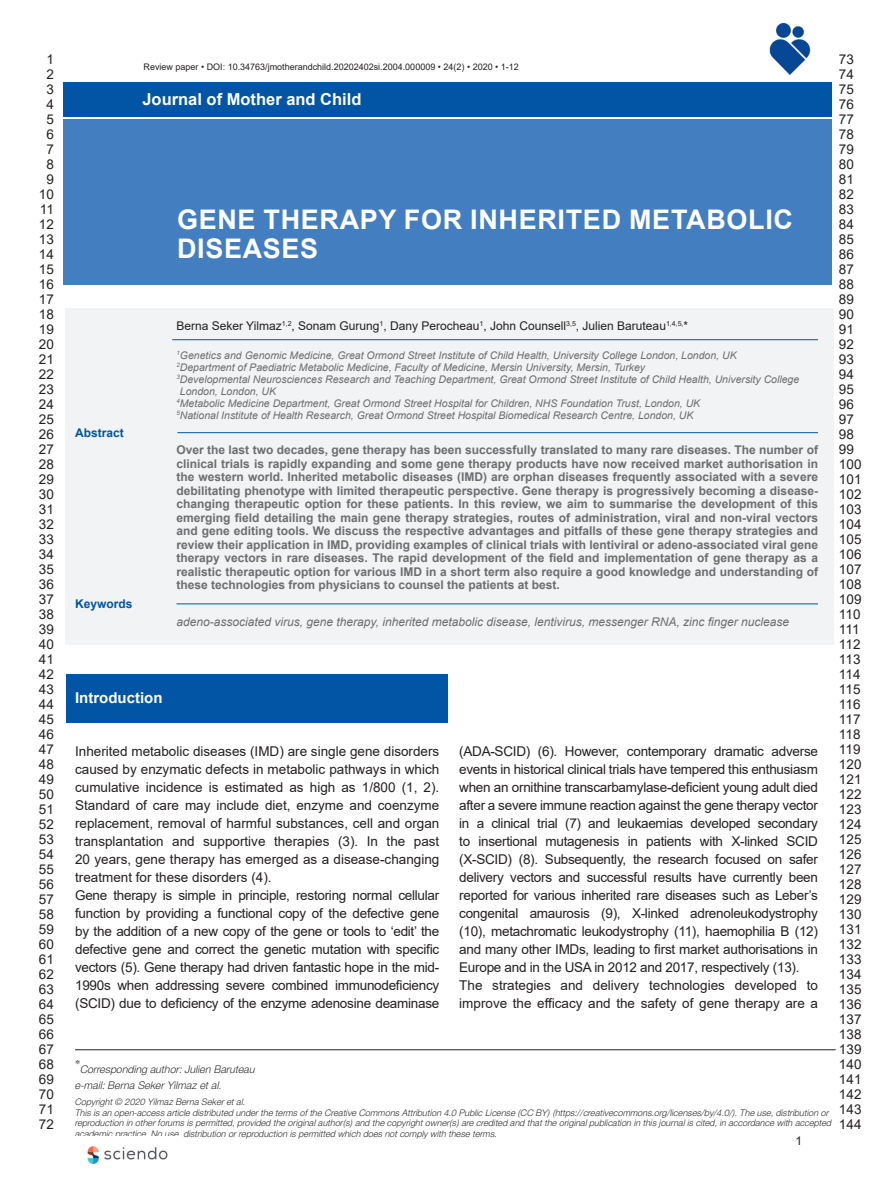
<style>
.page{position:relative;width:893px;height:1191px;background:#fff}
.page>*{position:absolute;margin:0;border:0;box-sizing:border-box;transform-origin:0 0}
.Tytul{font:700 27px/28.5px "Arial";letter-spacing:.025em;color:#fff}
.t1{font:700 16.5px "Arial";color:#fff}
._1__SUBTITLE{font:700 15px "Arial";color:#fff}
.TEKST{font:13.5px/15px "Arial";color:#231f20;text-align:justify}
.ABSTRACT_TEXT{font:700 12px/13.5px "Arial";color:#6c6d70;text-align:justify}
.KEYWORDS_TEXT{font:italic 12px "Arial";color:#6c6d70}
.AUR_NAM{font:12px "Arial";color:#231f20}
.t2{font:700 12px "Arial";color:#0155a4}
.Dane_afiliacyjne{font:italic 10.5px/12px "Arial";color:#6c6d70}
.t3{font:italic 10.5px "Switzer EFN Light";color:#231f20}
.t4{font:10.5px "Times";color:#231f20}
.t5{font:italic 9px/10.5px "Switzer EFN Light";color:#231f20}
.t6{font:9px "Arial";color:#231f20}
</style>
<div class="page">
<div style="left:63px;top:120px;width:769px;height:165px;background:#437ec1"></div>
<div style="left:63px;top:82px;width:769px;height:34px;background:#0155a4"></div>
<img style="left:769px;top:23px;width:42px;height:52px">
<hr style="left:75px;top:1049px;width:761px;height:1px;background:#231f20">
<div style="left:65px;top:308px;width:769px;height:337px;background:#f2f3f4"></div>
<hr style="left:177px;top:432px;width:641px;height:1px;background:#0155a4">
<hr style="left:172px;top:339px;width:646px;height:1px;background:#0155a4">
<hr style="left:176px;top:603px;width:642px;height:1px;background:#0155a4">
<div style="left:67px;top:674px;width:381px;height:48px;background:#0155a4"></div>
<img style="left:87px;top:1146px;width:81px;height:18px">
<p class="TEKST" style="left:39px;top:52px;width:17px;text-align:center">1<br>2<br>3<br>4<br>5<br>6<br>7<br>8<br>9<br>10<br>11<br>12<br>13<br>14<br>15<br>16<br>17<br>18<br>19<br>20<br>21<br>22<br>23<br>24<br>25<br>26<br>27<br>28<br>29<br>30<br>31<br>32<br>33<br>34<br>35<br>36<br>37<br>38<br>39<br>40<br>41<br>42<br>43<br>44<br>45<br>46<br>47<br>48<br>49<br>50<br>51<br>52<br>53<br>54<br>55<br>56<br>57<br>58<br>59<br>60<br>61<br>62<br>63<br>64<br>65<br>66<br>67<br>68<br>69<br>70<br>71<br>72</p>
<p class="TEKST" style="left:839px;top:52px;width:24px;text-align:left">73<br>74<br>75<br>76<br>77<br>78<br>79<br>80<br>81<br>82<br>83<br>84<br>85<br>86<br>87<br>88<br>89<br>90<br>91<br>92<br>93<br>94<br>95<br>96<br>97<br>98<br>99<br>100<br>101<br>102<br>103<br>104<br>105<br>106<br>107<br>108<br>109<br>110<br>111<br>112<br>113<br>114<br>115<br>116<br>117<br>118<br>119<br>120<br>121<br>122<br>123<br>124<br>125<br>126<br>127<br>128<br>129<br>130<br>131<br>132<br>133<br>134<br>135<br>136<br>137<br>138<br>139<br>140<br>141<br>142<br>143<br>144</p>
<p class="t6" style="left:144px;top:60px;width:377px">Review paper • DOI: 10.34763/jmotherandchild.20202402si.2004.000009 • 24(2) • 2020 • 1-12</p>
<p class="t1" style="left:142px;top:88px;width:221px">Journal of Mother and Child</p>
<p class="Tytul" style="left:177px;top:206px;width:618px">GENE THERAPY FOR INHERITED METABOLIC<br>DISEASES</p>
<p class="AUR_NAM" style="left:176px;top:317px;width:513px">Berna Seker Yilmaz<sup>1,2</sup>, Sonam Gurung<sup>1</sup>, Dany Perocheau<sup>1</sup>, John Counsell<sup>3,5</sup>, Julien Baruteau<sup>1,4,5,</sup>*</p>
<p class="Dane_afiliacyjne" style="left:176px;top:349px;width:562px"><sup>1</sup>Genetics and Genomic Medicine, Great Ormond Street Institute of Child Health, University College London, London, UK</p>
<p class="Dane_afiliacyjne" style="left:176px;top:361px;width:470px"><sup>2</sup>Department of Paediatric Metabolic Medicine, Faculty of Medicine, Mersin University, Mersin, Turkey</p>
<p class="Dane_afiliacyjne" style="left:180px;top:373px;width:621px;text-indent:-3px"><sup>3</sup>Developmental Neurosciences Research and Teaching Department, Great Ormond Street Institute of Child Health, University College<br>London, London, UK</p>
<p class="Dane_afiliacyjne" style="left:176px;top:397px;width:525px"><sup>4</sup>Metabolic Medicine Department, Great Ormond Street Hospital for Children, NHS Foundation Trust, London, UK</p>
<p class="Dane_afiliacyjne" style="left:176px;top:409px;width:518px"><sup>5</sup>National Institute of Health Research, Great Ormond Street Hospital Biomedical Research Centre, London, UK</p>
<p class="t2" style="left:75px;top:424px;width:50px">Abstract</p>
<p class="ABSTRACT_TEXT" style="left:176px;top:443px;width:643px">Over the last two decades, gene therapy has been successfully translated to many rare diseases. The number of clinical trials is rapidly expanding and some gene therapy products have now received market authorisation in the western world. Inherited metabolic diseases (IMD) are orphan diseases frequently associated with a severe debilitating phenotype with limited therapeutic perspective. Gene therapy is progressively becoming a disease&shy;changing therapeutic option for these patients. In this review, we aim to summarise the development of this emerging field detailing the main gene therapy strategies, routes of administration, viral and non-viral vectors and gene editing tools. We discuss the respective advantages and pitfalls of these gene therapy strategies and review their application in IMD, providing examples of clinical trials with lentiviral or adeno-associated viral gene therapy vectors in rare diseases. The rapid development of the field and implementation of gene therapy as a realistic therapeutic option for various IMD in a short term also require a good knowledge and understanding of these technologies from physicians to counsel the patients at best.</p>
<p class="KEYWORDS_TEXT" style="left:176px;top:613px;width:614px">adeno-associated virus, gene therapy, inherited metabolic disease, lentivirus, messenger RNA, zinc finger nuclease</p>
<p class="t2" style="left:75px;top:595px;width:59px">Keywords</p>
<p class="_1__SUBTITLE" style="left:75px;top:686px;width:89px">Introduction</p>
<p class="TEKST" style="left:75px;top:742px;width:366px;line-height:18px">Inherited metabolic diseases (IMD) are single gene disorders caused by enzymatic defects in metabolic pathways in which cumulative incidence is estimated as high as 1/800 (1, 2).<br>Standard of care may include diet, enzyme and coenzyme replacement, removal of harmful substances, cell and organ transplantation and supportive therapies (3). In the past 20 years, gene therapy has emerged as a disease-changing treatment for these disorders (4).</p>
<p class="TEKST" style="left:75px;top:886px;width:366px;line-height:18px">Gene therapy is simple in principle, restoring normal cellular function by providing a functional copy of the defective gene by the addition of a new copy of the gene or tools to ‘edit’ the defective gene and correct the genetic mutation with specific vectors (5). Gene therapy had driven fantastic hope in the mid-1990s when addressing severe combined immunodeficiency (SCID) due to deficiency of the enzyme adenosine deaminase</p>
<p class="TEKST" style="left:459px;top:742px;width:360px;line-height:18px">(ADA-SCID) (6). However, contemporary dramatic adverse events in historical clinical trials have tempered this enthusiasm when an ornithine transcarbamylase-deficient young adult died after a severe immune reaction against the gene therapy vector in a clinical trial (7) and leukaemias developed secondary to insertional mutagenesis in patients with X-linked SCID (X-SCID) (8). Subsequently, the research focused on safer delivery vectors and successful results have currently been reported for various inherited rare diseases such as Leber’s congenital amaurosis (9), X-linked adrenoleukodystrophy (10), metachromatic leukodystrophy (11), haemophilia B (12) and many other IMDs, leading to first market authorisations in Europe and in the USA in 2012 and 2017, respectively (13).</p>
<p class="TEKST" style="left:459px;top:976px;width:360px;line-height:18px">The strategies and delivery technologies developed to improve the efficacy and the safety of gene therapy are a</p>
<p class="t4" style="left:75px;top:1057px;width:7px">*</p>
<p class="t3" style="left:80px;top:1063px;width:176px">Corresponding author: Julien Baruteau</p>
<p class="t3" style="left:75px;top:1079px;width:148px">e-mail: Berna Seker Yilmaz et al.</p>
<p class="t5" style="left:75px;top:1097px;width:758px">Copyright © 2020 Yilmaz Berna Seker et al.<br>This is an open-access article distributed under the terms of the Creative Commons Attribution 4.0 Public License (CC BY) (https://creativecommons.org/licenses/by/4.0/). The use, distribution or reproduction in other forums is permitted, provided the original author(s) and the copyright owner(s) are credited and that the original publication in this journal is cited, in accordance with accepted academic practice. No use, distribution or reproduction is permitted which does not comply with these terms.</p>
<p class="AUR_NAM" style="left:795px;top:1132px;width:8px">1</p>
</div>
